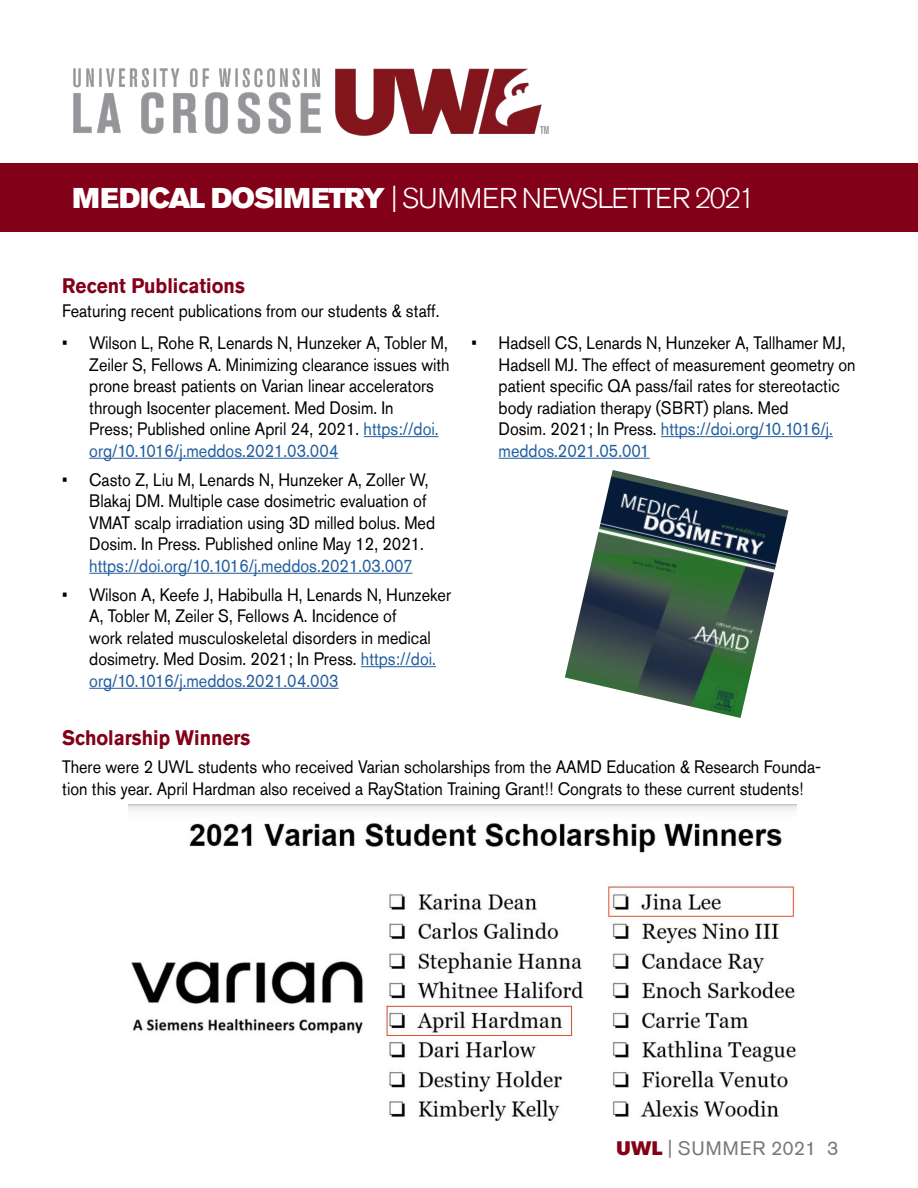
<style>
.page{position:relative;width:918px;height:1188px;background:#fff}
.page>*{position:absolute;margin:0;border:0;box-sizing:border-box;transform-origin:0 0}
.t1{font:300 28.5px "Akzidenz Grotesk Std";letter-spacing:-.05em;color:#fff}
.t2{font:700 21px "Akzidenz Grotesk Std";color:#830019;scale:.9 1}
.t3{font:19.5px "Akzidenz Grotesk Std";letter-spacing:.045em;color:#77787b}
.t4{font:18px/21.6px "Akzidenz Grotesk Std";color:#000;scale:.9 1}
.t5{font:18px "Akzidenz Grotesk Std";color:#215e9e;scale:.9 1}
.s1{font-family:"Akzidenz Grotesk Std Super";font-weight:400}
.s2{color:#215e9e}
.s3{font-family:"Akzidenz Grotesk Std Super";color:#830019}
</style>
<div class="page">
<div style="left:0;top:163px;width:918px;height:69px;background:#830019"></div>
<img style="left:73px;top:68px;width:476px;height:68px">
<hr style="left:364px;top:436px;width:75px;height:1px;background:#215e9e">
<hr style="left:89px;top:458px;width:250px;height:1px;background:#215e9e">
<hr style="left:89px;top:573px;width:323px;height:1px;background:#215e9e">
<hr style="left:361px;top:666px;width:75px;height:1px;background:#215e9e">
<hr style="left:89px;top:688px;width:250px;height:1px;background:#215e9e">
<hr style="left:661px;top:436px;width:172px;height:1px;background:#215e9e">
<hr style="left:499px;top:458px;width:151px;height:1px;background:#215e9e">
<img style="left:565px;top:470px;width:223px;height:248px">
<img style="left:129px;top:805px;width:668px;height:316px">
<h1 class="t1" style="left:72px;top:182px;width:684px"><span class="s1">MEDICAL DOSIMETRY</span> | SUMMER NEWSLETTER 2021</h1>
<p class="t2" style="left:62px;top:273px;width:204px">Recent Publications</p>
<p class="t4" style="left:62px;top:299px;width:420px">Featuring recent publications from our students &amp; staff.</p>
<p class="t4" style="left:89px;top:332px;width:402px;text-indent:-27px">• Wilson L, Rohe R, Lenards N, Hunzeker A, Tobler M, Zeiler S, Fellows A. Minimizing clearance issues with prone breast patients on Varian linear accelerators through Isocenter placement. Med Dosim. In<br>Press; Published online April 24, 2021. <span class="s2">https://doi. org/10.1016/j.meddos.2021.03.004</span></p>
<p class="t4" style="left:89px;top:468px;width:386px;text-indent:-27px">• Casto Z, Liu M, Lenards N, Hunzeker A, Zoller W, Blakaj DM. Multiple case dosimetric evaluation of VMAT scalp irradiation using 3D milled bolus. Med Dosim. In Press. Published online May 12, 2021.</p>
<p class="t5" style="left:89px;top:555px;width:361px">https://doi.org/10.1016/j.meddos.2021.03.007</p>
<p class="t4" style="left:89px;top:583px;width:404px;text-indent:-27px">• Wilson A, Keefe J, Habibulla H, Lenards N, Hunzeker A, Tobler M, Zeiler S, Fellows A. Incidence of<br>work related musculoskeletal disorders in medical dosimetry. Med Dosim. 2021; In Press. <span class="s2">https://doi. org/10.1016/j.meddos.2021.04.003</span></p>
<p class="t4" style="left:499px;top:332px;width:398px;text-indent:-27px">• Hadsell CS, Lenards N, Hunzeker A, Tallhamer MJ, Hadsell MJ. The effect of measurement geometry on patient specific QA pass/fail rates for stereotactic body radiation therapy (SBRT) plans. Med<br>Dosim. 2021; In Press. <span class="s2">https://doi.org/10.1016/j. meddos.2021.05.001</span></p>
<p class="t2" style="left:62px;top:726px;width:211px">Scholarship Winners</p>
<p class="t4" style="left:62px;top:756px;width:845px">There were 2 UWL students who received Varian scholarships from the AAMD Education &amp; Research Founda&shy;tion this year. April Hardman also received a RayStation Training Grant!! Congrats to these current students!</p>
<p class="t3" style="left:617px;top:1137px;width:223px"><span class="s3">UWL</span> | SUMMER 2021 3</p>
</div>
